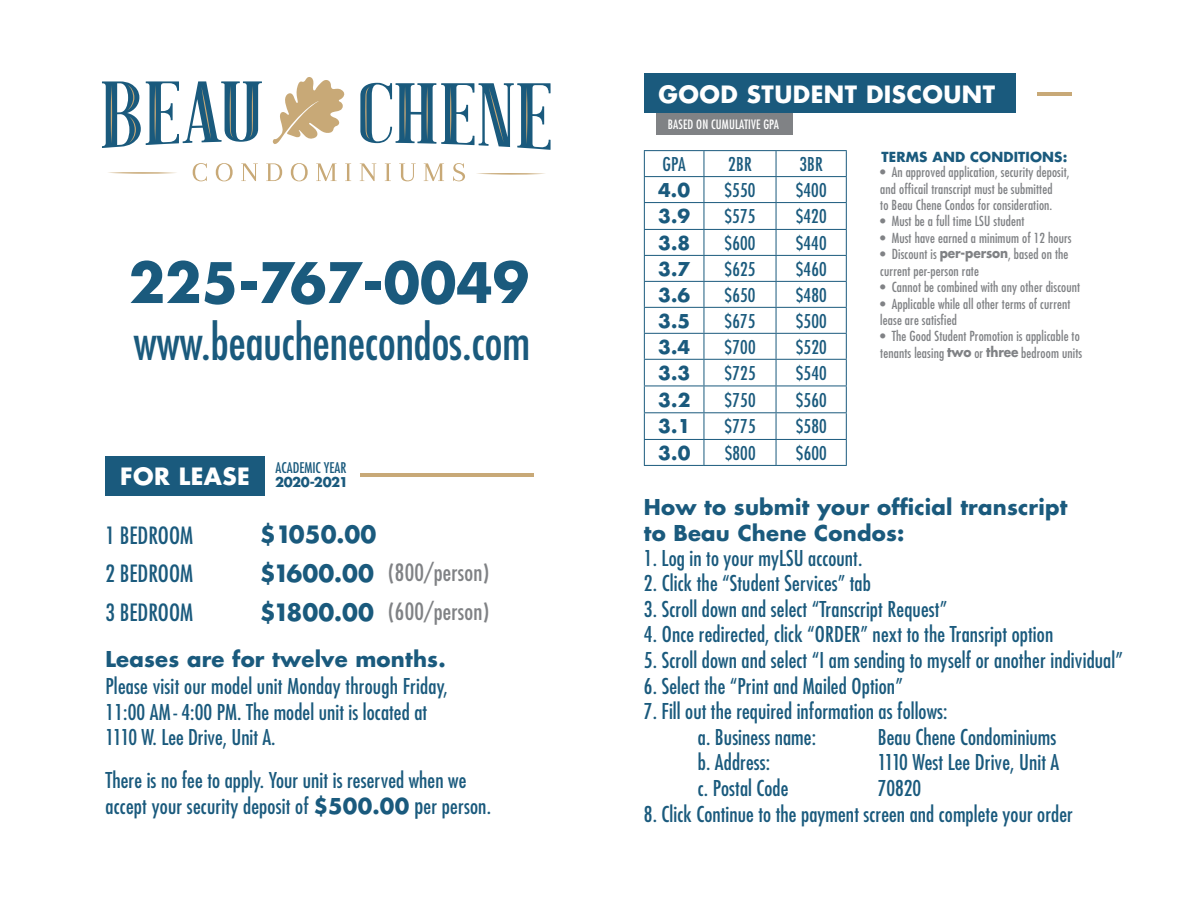
<style>
.page{position:relative;width:1188px;height:918px;background:#fff}
.page>*{position:absolute;margin:0;border:0;box-sizing:border-box;transform-origin:0 0}
.t1{font:700 54.3px "Futura";color:#1a5a7d}
.t2{font:condensed 48px "Futura Std";color:#1a5a7d}
.t3{font:700 23.1px "Futura Std";letter-spacing:.02em;color:#fff}
.t4{font:condensed 23.1px/38.7px "Futura Std";color:#1a5a7d;text-align:justify}
.t5{font:700 23.1px/38.7px "Futura Std";color:#1a5a7d;text-align:justify}
.t6{font:condensed 23.1px/38.7px "Futura Std";letter-spacing:.01em;color:#808285}
.t7{font:condensed 21.3px/25.7px "Futura Std";letter-spacing:.005em;color:#1a5a7d}
.t8{font:700 21.3px/25.5px "Futura Std";letter-spacing:.01em;color:#1a5a7d}
.t9{font:condensed 18.6px "Futura Std";letter-spacing:.01em;color:#1a5a7d}
.t10{font:700 18.6px "Futura Std";color:#1a5a7d}
.t11{font:condensed 14.4px "Futura Std";color:#1a5a7d}
.t12{font:condensed 13.5px/16.4px "Futura Std";letter-spacing:.01em;color:#808285}
.t13{font:700 13.5px "Futura Std";letter-spacing:.01em;color:#1a5a7d}
.t14{font:700 13.2px "Futura Std";letter-spacing:-.03em;color:#1a5a7d}
.t15{font:condensed 12.6px "Futura Std";letter-spacing:.01em;color:#fff}
.s1{font-weight:700;font-stretch:normal}
.s2{font-size:23.1px}
</style>
<div class="page">
<svg style="left:273px;top:77px;width:72px;height:67px"></svg>
<svg style="left:193px;top:163px;width:14px;height:18px"></svg>
<svg style="left:216px;top:163px;width:17px;height:18px"></svg>
<svg style="left:241px;top:163px;width:17px;height:18px"></svg>
<svg style="left:266px;top:163px;width:16px;height:18px"></svg>
<svg style="left:291px;top:163px;width:17px;height:18px"></svg>
<svg style="left:316px;top:163px;width:21px;height:18px"></svg>
<svg style="left:345px;top:163px;width:6px;height:18px"></svg>
<svg style="left:360px;top:163px;width:16px;height:18px"></svg>
<svg style="left:385px;top:163px;width:6px;height:18px"></svg>
<svg style="left:399px;top:163px;width:17px;height:18px"></svg>
<svg style="left:424px;top:163px;width:20px;height:18px"></svg>
<svg style="left:453px;top:163px;width:12px;height:18px"></svg>
<svg style="left:477px;top:173px;width:68px;height:2px"></svg>
<svg style="left:108px;top:172px;width:69px;height:2px"></svg>
<svg style="left:360px;top:83px;width:191px;height:67px"></svg>
<svg style="left:102px;top:81px;width:160px;height:67px"></svg>
<div style="left:106px;top:456px;width:159px;height:40px;background:#1a5a7d"></div>
<hr style="left:360px;top:473px;width:174px;height:4px;background:#c8a977">
<hr style="left:644px;top:150px;width:60px;height:1px;background:#1a5a7d">
<hr style="left:704px;top:150px;width:72px;height:1px;background:#1a5a7d">
<hr style="left:776px;top:150px;width:71px;height:1px;background:#1a5a7d">
<hr style="left:644px;top:176px;width:60px;height:1px;background:#1a5a7d">
<hr style="left:704px;top:176px;width:72px;height:1px;background:#1a5a7d">
<hr style="left:776px;top:176px;width:71px;height:1px;background:#1a5a7d">
<hr style="left:644px;top:202px;width:60px;height:1px;background:#1a5a7d">
<hr style="left:704px;top:202px;width:72px;height:1px;background:#1a5a7d">
<hr style="left:776px;top:202px;width:71px;height:1px;background:#1a5a7d">
<hr style="left:644px;top:229px;width:60px;height:1px;background:#1a5a7d">
<hr style="left:704px;top:229px;width:72px;height:1px;background:#1a5a7d">
<hr style="left:776px;top:229px;width:71px;height:1px;background:#1a5a7d">
<hr style="left:644px;top:255px;width:60px;height:1px;background:#1a5a7d">
<hr style="left:704px;top:255px;width:72px;height:1px;background:#1a5a7d">
<hr style="left:776px;top:255px;width:71px;height:1px;background:#1a5a7d">
<hr style="left:644px;top:281px;width:60px;height:1px;background:#1a5a7d">
<hr style="left:704px;top:281px;width:72px;height:1px;background:#1a5a7d">
<hr style="left:776px;top:281px;width:71px;height:1px;background:#1a5a7d">
<hr style="left:644px;top:307px;width:60px;height:1px;background:#1a5a7d">
<hr style="left:704px;top:307px;width:72px;height:1px;background:#1a5a7d">
<hr style="left:776px;top:307px;width:71px;height:1px;background:#1a5a7d">
<hr style="left:644px;top:333px;width:60px;height:1px;background:#1a5a7d">
<hr style="left:704px;top:333px;width:72px;height:1px;background:#1a5a7d">
<hr style="left:776px;top:333px;width:71px;height:1px;background:#1a5a7d">
<hr style="left:644px;top:359px;width:60px;height:1px;background:#1a5a7d">
<hr style="left:704px;top:359px;width:72px;height:1px;background:#1a5a7d">
<hr style="left:776px;top:359px;width:71px;height:1px;background:#1a5a7d">
<hr style="left:644px;top:385px;width:60px;height:1px;background:#1a5a7d">
<hr style="left:704px;top:385px;width:72px;height:1px;background:#1a5a7d">
<hr style="left:776px;top:385px;width:71px;height:1px;background:#1a5a7d">
<hr style="left:644px;top:412px;width:60px;height:1px;background:#1a5a7d">
<hr style="left:704px;top:412px;width:72px;height:1px;background:#1a5a7d">
<hr style="left:776px;top:412px;width:71px;height:1px;background:#1a5a7d">
<hr style="left:644px;top:439px;width:60px;height:1px;background:#1a5a7d">
<svg style="left:644px;top:151px;width:1px;height:314px"></svg>
<hr style="left:704px;top:439px;width:72px;height:1px;background:#1a5a7d">
<svg style="left:703px;top:151px;width:1px;height:314px"></svg>
<hr style="left:776px;top:439px;width:71px;height:1px;background:#1a5a7d">
<svg style="left:776px;top:151px;width:1px;height:314px"></svg>
<svg style="left:846px;top:151px;width:1px;height:314px"></svg>
<hr style="left:644px;top:465px;width:60px;height:1px;background:#1a5a7d">
<hr style="left:704px;top:465px;width:72px;height:1px;background:#1a5a7d">
<hr style="left:776px;top:465px;width:71px;height:1px;background:#1a5a7d">
<div style="left:656px;top:113px;width:137px;height:22px;background:#808285"></div>
<div style="left:644px;top:74px;width:371px;height:39px;background:#1a5a7d"></div>
<hr style="left:1037px;top:92px;width:35px;height:4px;background:#c8a977">
<h1 class="t1" style="left:129px;top:245px;width:402px">225-767-0049</h1>
<h2 class="t2" style="left:134px;top:313px;width:398px">www.beauchenecondos.com</h2>
<p class="t3" style="left:120px;top:461px;width:131px">FOR LEASE</p>
<p class="t11" style="left:276px;top:459px;width:72px">ACADEMIC YEAR</p>
<p class="t14" style="left:275px;top:473px;width:74px">2020-2021</p>
<p class="t4" style="left:106px;top:516px;width:89px">1 BEDROOM 2 BEDROOM 3 BEDROOM</p>
<p class="t5" style="left:260px;top:515px;width:118px">$1050.00 $1600.00 $1800.00</p>
<p class="t6" style="left:388px;top:553px;width:102px">(800/person) (600/person)</p>
<p class="t8" style="left:106px;top:646px;width:342px">Leases are for twelve months.</p>
<p class="t7" style="left:106px;top:673px;width:344px">Please visit our model unit Monday through Friday,<br>11:00 AM - 4:00 PM. The model unit is located at<br>1110 W. Lee Drive, Unit A.</p>
<p class="t7" style="left:106px;top:768px;width:387px">There is no fee to apply. Your unit is reserved when we accept your security deposit of <span class="s1">$500.00</span> <span class="s2">p</span>er person.</p>
<p class="t3" style="left:659px;top:79px;width:338px">GOOD STUDENT DISCOUNT</p>
<p class="t15" style="left:668px;top:116px;width:113px">BASED ON CUMULATIVE GPA</p>
<p class="t9" style="left:663px;top:153px;width:25px">GPA</p>
<p class="t9" style="left:728px;top:153px;width:25px">2BR</p>
<p class="t9" style="left:799px;top:153px;width:25px">3BR</p>
<p class="t10" style="left:658px;top:178px;width:34px">4.0</p>
<p class="t9" style="left:724px;top:179px;width:33px">$550</p>
<p class="t9" style="left:796px;top:179px;width:33px">$400</p>
<p class="t10" style="left:658px;top:204px;width:34px">3.9</p>
<p class="t9" style="left:725px;top:205px;width:33px">$575</p>
<p class="t9" style="left:796px;top:205px;width:33px">$420</p>
<p class="t10" style="left:658px;top:231px;width:34px">3.8</p>
<p class="t9" style="left:725px;top:232px;width:33px">$600</p>
<p class="t9" style="left:796px;top:232px;width:33px">$440</p>
<p class="t10" style="left:658px;top:257px;width:34px">3.7</p>
<p class="t9" style="left:725px;top:258px;width:33px">$625</p>
<p class="t9" style="left:796px;top:258px;width:33px">$460</p>
<p class="t10" style="left:658px;top:283px;width:34px">3.6</p>
<p class="t9" style="left:725px;top:284px;width:33px">$650</p>
<p class="t9" style="left:796px;top:284px;width:33px">$480</p>
<p class="t10" style="left:658px;top:309px;width:34px">3.5</p>
<p class="t9" style="left:725px;top:310px;width:33px">$675</p>
<p class="t9" style="left:796px;top:310px;width:33px">$500</p>
<p class="t10" style="left:658px;top:335px;width:34px">3.4</p>
<p class="t9" style="left:725px;top:336px;width:33px">$700</p>
<p class="t9" style="left:796px;top:336px;width:33px">$520</p>
<p class="t10" style="left:658px;top:361px;width:34px">3.3</p>
<p class="t9" style="left:725px;top:362px;width:33px">$725</p>
<p class="t9" style="left:796px;top:362px;width:33px">$540</p>
<p class="t10" style="left:658px;top:387px;width:34px">3.2</p>
<p class="t9" style="left:725px;top:389px;width:33px">$750</p>
<p class="t9" style="left:796px;top:389px;width:33px">$560</p>
<p class="t10" style="left:658px;top:414px;width:34px">3.1</p>
<p class="t9" style="left:725px;top:415px;width:33px">$775</p>
<p class="t9" style="left:796px;top:415px;width:33px">$580</p>
<p class="t10" style="left:658px;top:441px;width:34px">3.0</p>
<p class="t9" style="left:725px;top:442px;width:33px">$800</p>
<p class="t9" style="left:796px;top:442px;width:33px">$600</p>
<p class="t13" style="left:882px;top:148px;width:187px">TERMS AND CONDITIONS:</p>
<p class="t12" style="left:880px;top:164px;width:191px">• An approved application, security deposit, and officail transcript must be submitted<br>to Beau Chene Condos for consideration.</p>
<p class="t12" style="left:880px;top:213px;width:146px">• Must be a full time LSU student</p>
<p class="t12" style="left:880px;top:230px;width:193px">• Must have earned a minimum of 12 hours</p>
<p class="t12" style="left:880px;top:246px;width:190px">• Discount is <span class="s1">per-person</span>, based on the current per-person rate</p>
<p class="t12" style="left:880px;top:279px;width:201px">• Cannot be combined with any other discount</p>
<p class="t12" style="left:880px;top:295px;width:192px">• Applicable while all other terms of current lease are satisfied</p>
<p class="t12" style="left:880px;top:328px;width:203px">• The Good Student Promotion is applicable to tenants leasing <span class="s1">two</span> or <span class="s1">three</span> bedroom units</p>
<p class="t8" style="left:644px;top:494px;width:425px">How to submit your official transcript to Beau Chene Condos:</p>
<p class="t7" style="left:644px;top:545px;width:220px">1. Log in to your myLSU account.</p>
<p class="t7" style="left:644px;top:570px;width:229px">2. Click the “Student Services” tab</p>
<p class="t7" style="left:644px;top:596px;width:305px">3. Scroll down and select “Transcript Request”</p>
<p class="t7" style="left:644px;top:622px;width:411px">4. Once redirected, click “ORDER” next to the Transript option</p>
<p class="t7" style="left:644px;top:647px;width:480px">5. Scroll down and select “I am sending to myself or another individual”</p>
<p class="t7" style="left:644px;top:673px;width:260px">6. Select the “Print and Mailed Option”</p>
<p class="t7" style="left:698px;top:698px;width:251px;text-indent:-54px">7. Fill out the required information as follows: a. Business name:</p>
<p class="t7" style="left:878px;top:724px;width:180px">Beau Chene Condominiums</p>
<p class="t7" style="left:698px;top:750px;width:74px">b. Address:</p>
<p class="t7" style="left:878px;top:750px;width:183px">1110 West Lee Drive, Unit A</p>
<p class="t7" style="left:698px;top:775px;width:92px">c. Postal Code</p>
<p class="t7" style="left:878px;top:775px;width:45px">70820</p>
<p class="t7" style="left:644px;top:801px;width:430px">8. Click Continue to the payment screen and complete your order</p>
</div>
